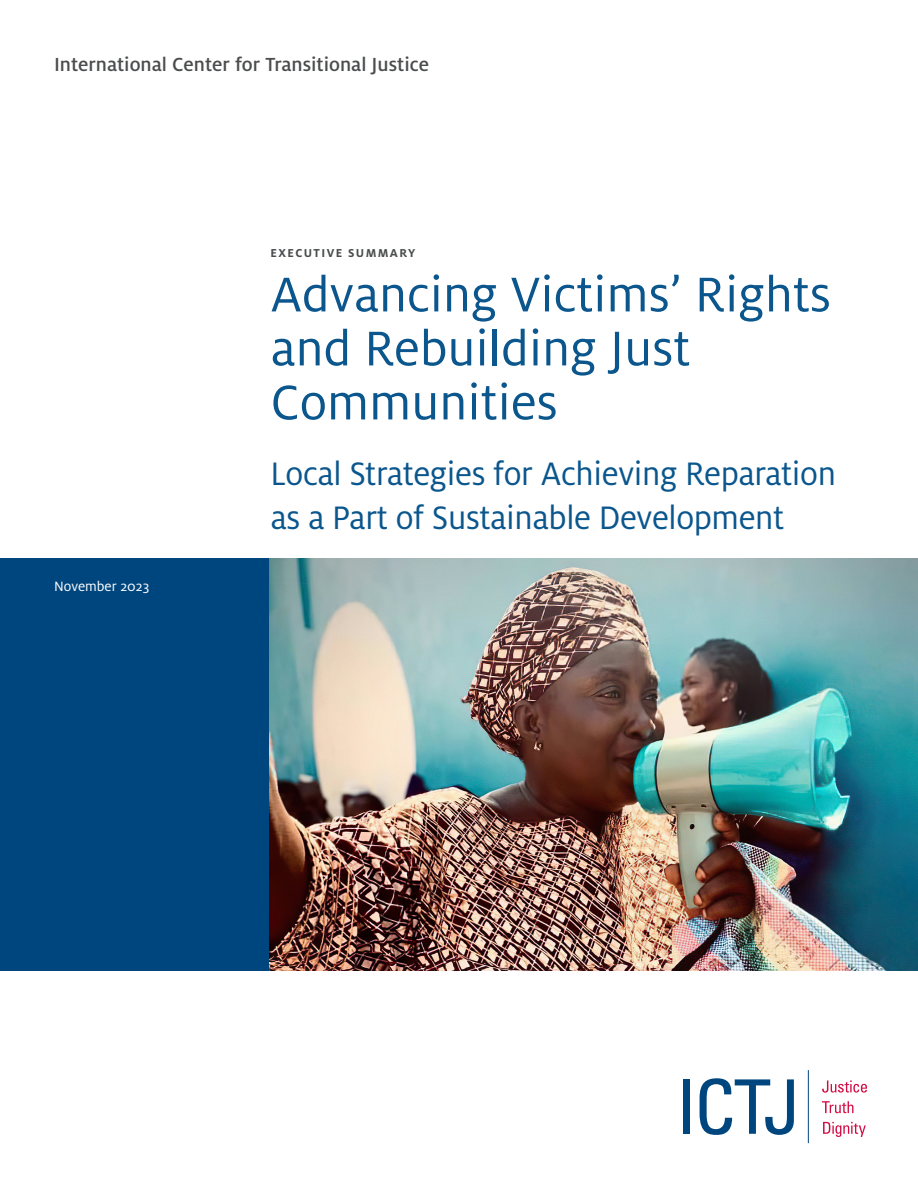
<style>
.page{position:relative;width:918px;height:1188px;background:#fff}
.page>*{position:absolute;margin:0;border:0;box-sizing:border-box;transform-origin:0 0}
.Front_Cover_-_Title{font:54px/54px "Milo OT";color:#0a568d}
.Front_Cover_-_Subtitle{font:36px/43.2px "Milo OT";letter-spacing:-.01em;color:#0a568d}
.Front_Cover_-_ICTJ_Name{font:500 21px "Milo OT";color:#4b4c4d}
.Front_Cover_-_Month_Year{font:15px "Milo OT";color:#fff}
.Front_Cover_-_Country_Theme{font:700 12.75px "Milo OT";letter-spacing:.11em;color:#4b4c4d}
</style>
<div class="page">
<div style="left:0;top:558px;width:269px;height:413px;background:#00467e"></div>
<div style="left:683px;top:1079px;width:7px;height:55px;background:#00467e"></div>
<svg style="left:700px;top:1078px;width:94px;height:57px"></svg>
<hr style="left:808px;top:1070px;width:1px;height:73px;background:#00467e">
<svg style="left:822px;top:1080px;width:45px;height:13px"></svg>
<svg style="left:822px;top:1101px;width:31px;height:12px"></svg>
<svg style="left:823px;top:1122px;width:43px;height:15px"></svg>
<img style="left:269px;top:558px;width:649px;height:413px">
<p class="Front_Cover_-_ICTJ_Name" style="left:54px;top:52px;width:377px">International Center for Transitional Justice</p>
<p class="Front_Cover_-_Country_Theme" style="left:271px;top:246px;width:146px">EXECUTIVE SUMMARY</p>
<p class="Front_Cover_-_Title" style="left:270px;top:268px;width:562px">Advancing Victims’ Rights and Rebuilding Just<br>Communities</p>
<p class="Front_Cover_-_Month_Year" style="left:54px;top:578px;width:97px">November 2023</p>
<p class="Front_Cover_-_Subtitle" style="left:270px;top:453px;width:567px">Local Strategies for Achieving Reparation as a Part of Sustainable Development</p>
</div>
